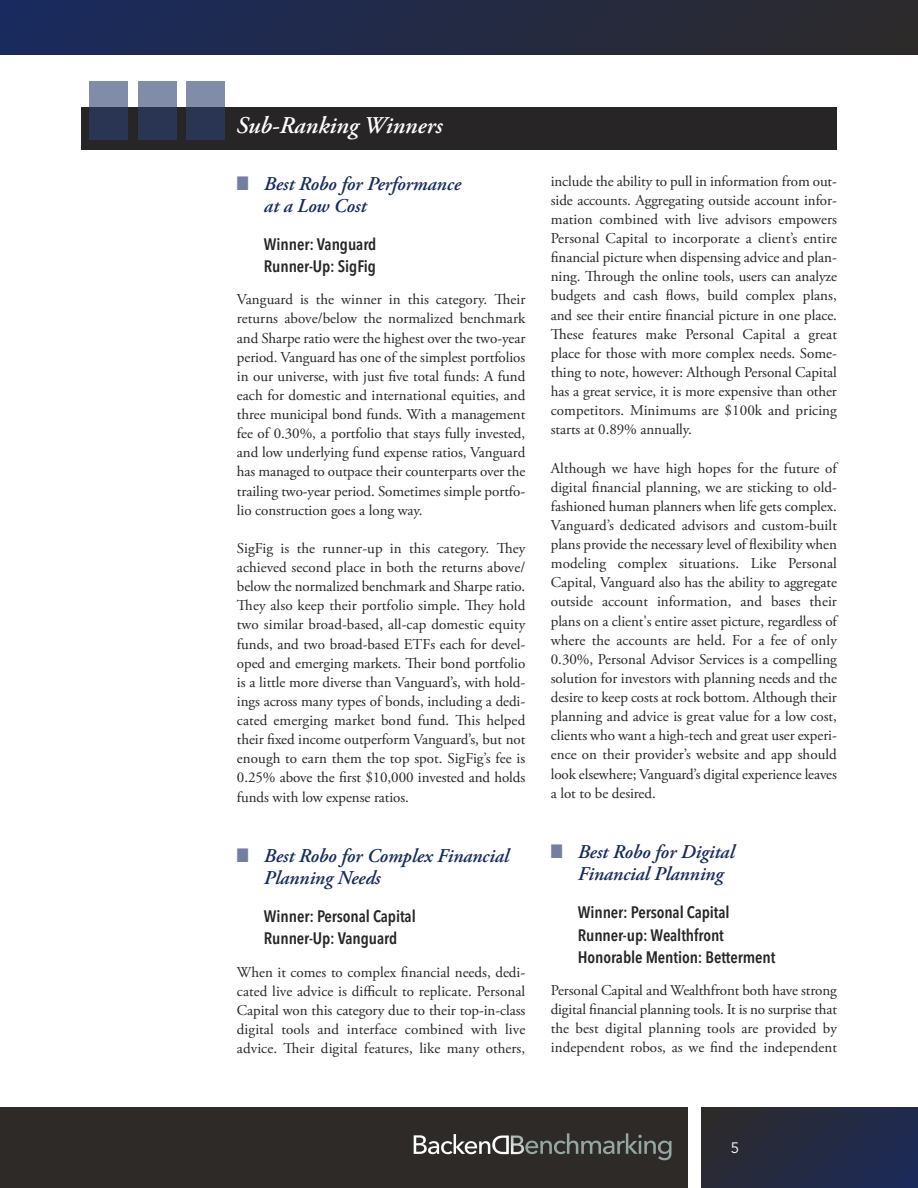
<style>
.page{position:relative;width:918px;height:1188px;background:#fff}
.page>*{position:absolute;margin:0;border:0;box-sizing:border-box;transform-origin:0 0}
.t1{font:italic 600 24px "Adobe Garamond Pro";color:#fff}
.t2{font:italic 600 19.5px/22.2px "Adobe Garamond Pro";letter-spacing:-.005em;color:#162b61}
.t3{font:600 16.5px/22.2px "Avenir Next Condensed";letter-spacing:-.005em;color:#272526}
.t4{font:15px/19.2px "Adobe Garamond Pro";letter-spacing:-.005em;color:#272526;text-align:justify}
.t5{font:15px "Avenir";color:#fff}
.s1{color:rgb(22 43 97/.6)}
</style>
<div class="page">
<div style="left:0;top:1108px;width:687px;height:80px;background:#2e2a27"></div>
<div style="left:702px;top:1107px;width:216px;height:81px;background:linear-gradient(to right,#2b2a2e,#1d2a54)"></div>
<div style="left:0;top:0;width:918px;height:54px;background:linear-gradient(to right,#192a5e,#2d2a2a)"></div>
<svg style="left:414px;top:1133px;width:258px;height:27px"></svg>
<div style="left:81px;top:107px;width:755px;height:43px;background:#272526"></div>
<div style="left:90px;top:81px;width:38px;height:59px;background:#2d4071;opacity:.6"></div>
<div style="left:138px;top:81px;width:39px;height:59px;background:#2d4071;opacity:.6"></div>
<div style="left:187px;top:81px;width:38px;height:59px;background:#2d4071;opacity:.6"></div>
<h1 class="t1" style="left:236px;top:111px;width:208px">Sub-Ranking Winners</h1>
<h2 class="t2" style="left:264px;top:173px;width:198px;text-indent:-27px"><span class="s1">■</span> Best Robo for Performance at a Low Cost</h2>
<p class="t3" style="left:264px;top:233px;width:114px">Winner: Vanguard<br>Runner-Up: SigFig</p>
<p class="t4" style="left:237px;top:291px;width:290px">Vanguard is the winner in this category. Their returns above/below the normalized benchmark and Sharpe ratio were the highest over the two-year period. Vanguard has one of the simplest portfolios in our universe, with just five total funds: A fund each for domestic and international equities, and three municipal bond funds. With a management fee of 0.30%, a portfolio that stays fully invested, and low underlying fund expense ratios, Vanguard has managed to outpace their counterparts over the trailing two-year period. Sometimes simple portfo&shy;lio construction goes a long way.</p>
<p class="t4" style="left:237px;top:539px;width:290px">SigFig is the runner-up in this category. They achieved second place in both the returns above/ below the normalized benchmark and Sharpe ratio.<br>They also keep their portfolio simple. They hold two similar broad-based, all-cap domestic equity funds, and two broad-based ETFs each for devel&shy;oped and emerging markets. Their bond portfolio is a little more diverse than Vanguard’s, with hold&shy;ings across many types of bonds, including a dedi&shy;cated emerging market bond fund. This helped their fixed income outperform Vanguard’s, but not enough to earn them the top spot. SigFig’s fee is 0.25% above the first $10,000 invested and holds funds with low expense ratios.</p>
<h2 class="t2" style="left:264px;top:845px;width:246px;text-indent:-27px"><span class="s1">■</span> Best Robo for Complex Financial<br>Planning Needs</h2>
<p class="t3" style="left:264px;top:905px;width:153px">Winner: Personal Capital<br>Runner-Up: Vanguard</p>
<p class="t4" style="left:237px;top:963px;width:290px">When it comes to complex financial needs, dedi&shy;cated live advice is difficult to replicate. Personal Capital won this category due to their top-in-class digital tools and interface combined with live advice. Their digital features, like many others,</p>
<p class="t4" style="left:551px;top:172px;width:288px">include the ability to pull in information from out&shy;side accounts. Aggregating outside account infor&shy;mation combined with live advisors empowers Personal Capital to incorporate a client’s entire financial picture when dispensing advice and plan&shy;ning. Through the online tools, users can analyze budgets and cash flows, build complex plans, and see their entire financial picture in one place.<br>These features make Personal Capital a great place for those with more complex needs. Some&shy;thing to note, however: Although Personal Capital has a great service, it is more expensive than other competitors. Minimums are $100k and pricing starts at 0.89% annually.</p>
<p class="t4" style="left:551px;top:459px;width:288px">Although we have high hopes for the future of digital financial planning, we are sticking to old&shy;fashioned human planners when life gets complex.<br>Vanguard’s dedicated advisors and custom-built plans provide the necessary level of flexibility when modeling complex situations. Like Personal Capital, Vanguard also has the ability to aggregate outside account information, and bases their plans on a client's entire asset picture, regardless of where the accounts are held. For a fee of only 0.30%, Personal Advisor Services is a compelling solution for investors with planning needs and the desire to keep costs at rock bottom. Although their planning and advice is great value for a low cost, clients who want a high-tech and great user experi&shy;ence on their provider’s website and app should look elsewhere; Vanguard’s digital experience leaves a lot to be desired.</p>
<h2 class="t2" style="left:578px;top:842px;width:158px;text-indent:-27px"><span class="s1">■</span> Best Robo for Digital<br>Financial Planning</h2>
<p class="t3" style="left:578px;top:901px;width:199px">Winner: Personal Capital<br>Runner-up: Wealthfront<br>Honorable Mention: Betterment</p>
<p class="t4" style="left:551px;top:981px;width:288px">Personal Capital and Wealthfront both have strong digital financial planning tools. It is no surprise that the best digital planning tools are provided by independent robos, as we find the independent</p>
<p class="t5" style="left:731px;top:1139px;width:10px">5</p>
</div>
